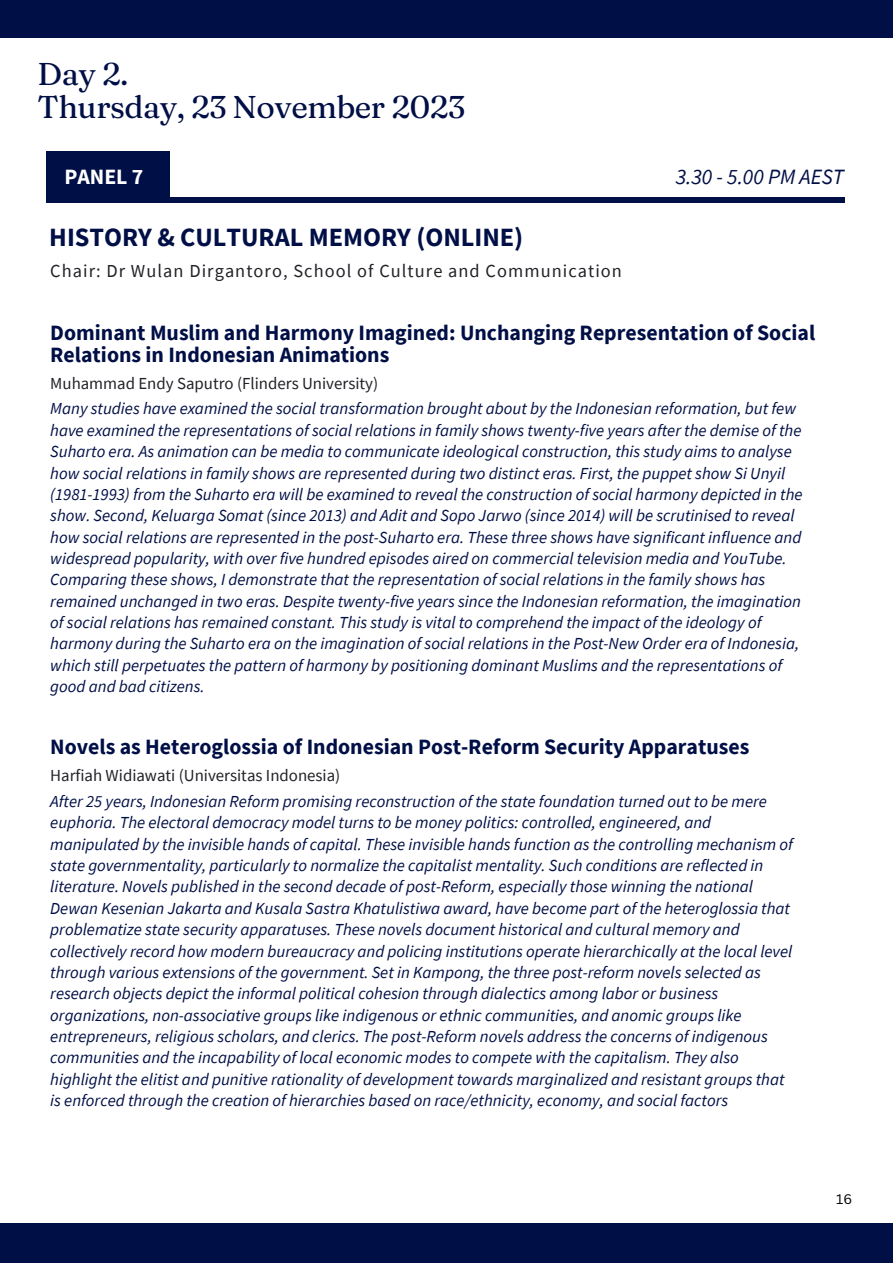
<style>
.page{position:relative;width:893px;height:1264px;background:#fff}
.page>*{position:absolute;margin:0;border:0;box-sizing:border-box;transform-origin:0 0}
.t1{font:31.5px "Fraunces 9 pt";letter-spacing:-.015em;color:#000f46}
.t2{font:700 26.25px "Source Sans Pro";color:#000f46}
.t3{font:700 21.75px/21.3px "Source Sans Pro";color:#000f46}
.t4{font:italic 21.75px "Source Sans Pro";color:#000f46}
.t5{font:700 21.75px "Source Sans Pro";color:#fff}
.t6{font:18.3px "Source Sans Pro";letter-spacing:.06em;color:#212227}
.t7{font:italic 16.8px/21.3px "Source Sans Pro";color:#000f46}
.t8{font:16.8px "Source Sans Pro";color:#212227}
.t9{font:13.5px "Canva Sans";color:#000}
</style>
<div class="page">
<div style="left:47px;top:197px;width:797px;height:6px;background:#000f46"></div>
<div style="left:46px;top:152px;width:124px;height:47px;background:#000f46"></div>
<div style="left:0;top:1223px;width:892px;height:39px;background:#000f46"></div>
<div style="left:0;top:0;width:892px;height:38px;background:#000f46"></div>
<p class="t1" style="left:38px;top:54px;width:92px">Day 2.</p>
<p class="t1" style="left:38px;top:87px;width:429px">Thursday, 23 November 2023</p>
<p class="t5" style="left:64px;top:163px;width:81px">PANEL 7</p>
<p class="t4" style="left:675px;top:163px;width:170px">3.30 - 5.00 PM AEST</p>
<p class="t2" style="left:49px;top:220px;width:475px">HISTORY &amp; CULTURAL MEMORY (ONLINE)</p>
<p class="t6" style="left:50px;top:259px;width:573px">Chair: Dr Wulan Dirgantoro, School of Culture and Communication</p>
<p class="t3" style="left:50px;top:322px;width:766px">Dominant Muslim and Harmony Imagined: Unchanging Representation of Social<br>Relations in Indonesian Animations</p>
<p class="t8" style="left:50px;top:372px;width:329px">Muhammad Endy Saputro (Flinders University)</p>
<p class="t7" style="left:50px;top:398px;width:753px">Many studies have examined the social transformation brought about by the Indonesian reformation, but few have examined the representations of social relations in family shows twenty-five years after the demise of the Suharto era. As animation can be media to communicate ideological construction, this study aims to analyse how social relations in family shows are represented during two distinct eras. First, the puppet show Si Unyil (1981-1993) from the Suharto era will be examined to reveal the construction of social harmony depicted in the show. Second, Keluarga Somat (since 2013) and Adit and Sopo Jarwo (since 2014) will be scrutinised to reveal how social relations are represented in the post-Suharto era. These three shows have significant influence and widespread popularity, with over five hundred episodes aired on commercial television media and YouTube.<br>Comparing these shows, I demonstrate that the representation of social relations in the family shows has remained unchanged in two eras. Despite twenty-five years since the Indonesian reformation, the imagination of social relations has remained constant. This study is vital to comprehend the impact of the ideology of harmony during the Suharto era on the imagination of social relations in the Post-New Order era of Indonesia, which still perpetuates the pattern of harmony by positioning dominant Muslims and the representations of good and bad citizens.</p>
<p class="t3" style="left:50px;top:735px;width:700px">Novels as Heteroglossia of Indonesian Post-Reform Security Apparatuses</p>
<p class="t7" style="left:50px;top:790px;width:744px">After 25 years, Indonesian Reform promising reconstruction of the state foundation turned out to be mere euphoria. The electoral democracy model turns to be money politics: controlled, engineered, and manipulated by the invisible hands of capital. These invisible hands function as the controlling mechanism of state governmentality, particularly to normalize the capitalist mentality. Such conditions are reflected in literature. Novels published in the second decade of post-Reform, especially those winning the national Dewan Kesenian Jakarta and Kusala Sastra Khatulistiwa award, have become part of the heteroglossia that problematize state security apparatuses. These novels document historical and cultural memory and collectively record how modern bureaucracy and policing institutions operate hierarchically at the local level through various extensions of the government. Set in Kampong, the three post-reform novels selected as research objects depict the informal political cohesion through dialectics among labor or business organizations, non-associative groups like indigenous or ethnic communities, and anomic groups like entrepreneurs, religious scholars, and clerics. The post-Reform novels address the concerns of indigenous communities and the incapability of local economic modes to compete with the capitalism. They also highlight the elitist and punitive rationality of development towards marginalized and resistant groups that is enforced through the creation of hierarchies based on race/ethnicity, economy, and social factors</p>
<p class="t8" style="left:50px;top:765px;width:291px">Harfiah Widiawati (Universitas Indonesia)</p>
<p class="t9" style="left:836px;top:1189px;width:17px">16</p>
</div>
